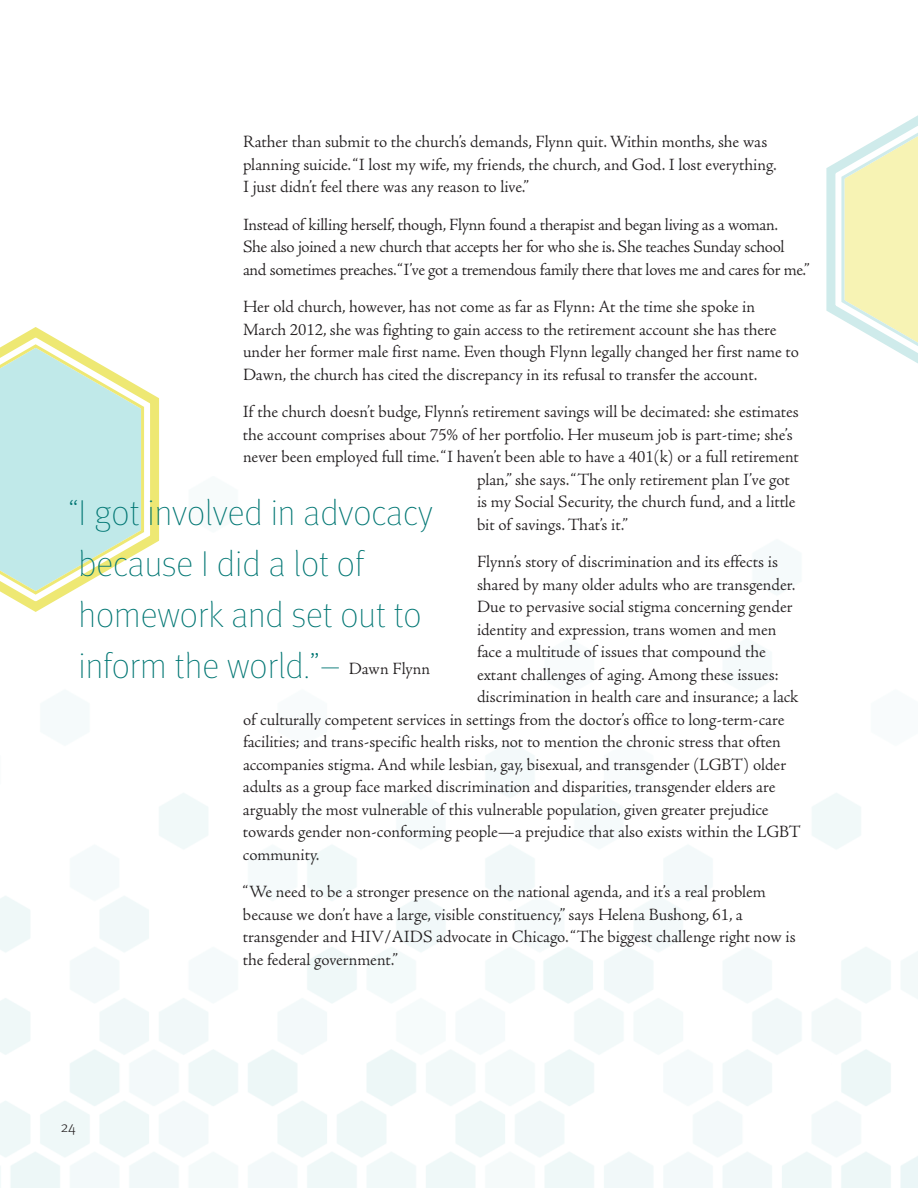
<style>
.page{position:relative;width:918px;height:1188px;background:#fff}
.page>*{position:absolute;margin:0;border:0;box-sizing:border-box;transform-origin:0 0}
.t1{font:100 36px/51px "Meta";color:#007673}
.t2{font:300 17.25px/22.5px "Adobe Jenson Pro";letter-spacing:-.005em;color:#231f20}
.t3{font:300 15px "Meta";color:#231f20}
.s1{font-family:"Adobe Jenson Pro";font-weight:300;font-size:17.25px;color:#231f20}
</style>
<div class="page">
<svg style="left:8px;top:327px;width:152px;height:285px"></svg>
<svg style="left:0;top:342px;width:146px;height:254px"></svg>
<svg style="left:826px;top:115px;width:92px;height:249px"></svg>
<p class="t2" style="left:243px;top:133px;width:535px">Rather than submit to the church’s demands, Flynn quit. Within months, she was planning suicide.“I lost my wife, my friends, the church, and God. I lost everything.<br>I just didn’t feel there was any reason to live.”</p>
<p class="t2" style="left:243px;top:215px;width:568px">Instead of killing herself, though, Flynn found a therapist and began living as a woman.<br>She also joined a new church that accepts her for who she is. She teaches Sunday school and sometimes preaches.“I’ve got a tremendous family there that loves me and cares for me.”</p>
<p class="t2" style="left:243px;top:298px;width:557px">Her old church, however, has not come as far as Flynn: At the time she spoke in March 2012, she was fighting to gain access to the retirement account she has there under her former male first name. Even though Flynn legally changed her first name to Dawn, the church has cited the discrepancy in its refusal to transfer the account.</p>
<p class="t2" style="left:243px;top:403px;width:557px">If the church doesn’t budge, Flynn’s retirement savings will be decimated: she estimates</p>
<p class="t2" style="left:243px;top:425px;width:551px">the account comprises about 75% of her portfolio. Her museum job is part-time; she’s</p>
<p class="t2" style="left:243px;top:448px;width:557px">never been employed full time.“I haven’t been able to have a 401(k) or a full retirement</p>
<p class="t2" style="left:477px;top:470px;width:314px">plan,” she says.“The only retirement plan I’ve got</p>
<p class="t2" style="left:477px;top:493px;width:320px">is my Social Security, the church fund, and a little</p>
<p class="t2" style="left:477px;top:515px;width:152px">bit of savings. That’s it.”</p>
<p class="t2" style="left:477px;top:553px;width:303px">Flynn’s story of discrimination and its effects is</p>
<p class="t2" style="left:477px;top:575px;width:320px">shared by many older adults who are transgender.</p>
<p class="t2" style="left:477px;top:598px;width:317px">Due to pervasive social stigma concerning gender</p>
<p class="t2" style="left:477px;top:620px;width:301px">identity and expression, trans women and men</p>
<p class="t2" style="left:477px;top:643px;width:290px">face a multitude of issues that compound the</p>
<p class="t2" style="left:477px;top:665px;width:303px">extant challenges of aging. Among these issues:</p>
<p class="t2" style="left:477px;top:688px;width:323px">discrimination in health care and insurance; a lack</p>
<p class="t2" style="left:243px;top:710px;width:543px">of culturally competent services in settings from the doctor’s office to long-term-care</p>
<p class="t2" style="left:243px;top:733px;width:539px">facilities; and trans-specific health risks, not to mention the chronic stress that often</p>
<p class="t2" style="left:243px;top:755px;width:545px">accompanies stigma. And while lesbian, gay, bisexual, and transgender (LGBT) older</p>
<p class="t2" style="left:243px;top:778px;width:534px">adults as a group face marked discrimination and disparities, transgender elders are</p>
<p class="t2" style="left:243px;top:800px;width:527px">arguably the most vulnerable of this vulnerable population, given greater prejudice</p>
<p class="t2" style="left:243px;top:823px;width:559px">towards gender non-conforming people—a prejudice that also exists within the LGBT</p>
<p class="t2" style="left:243px;top:845px;width:78px">community.</p>
<p class="t2" style="left:243px;top:883px;width:554px">“We need to be a stronger presence on the national agenda, and it’s a real problem because we don’t have a large, visible constituency,” says Helena Bushong, 61, a transgender and HIV/AIDS advocate in Chicago.“The biggest challenge right now is the federal government.”</p>
<h1 class="t1" style="left:68px;top:491px;width:366px">“I got involved in advocacy because I did a lot of homework and set out to inform the world.”– <span class="s1">Dawn Flynn</span></h1>
<p class="t3" style="left:61px;top:1122px;width:17px">24</p>
</div>
